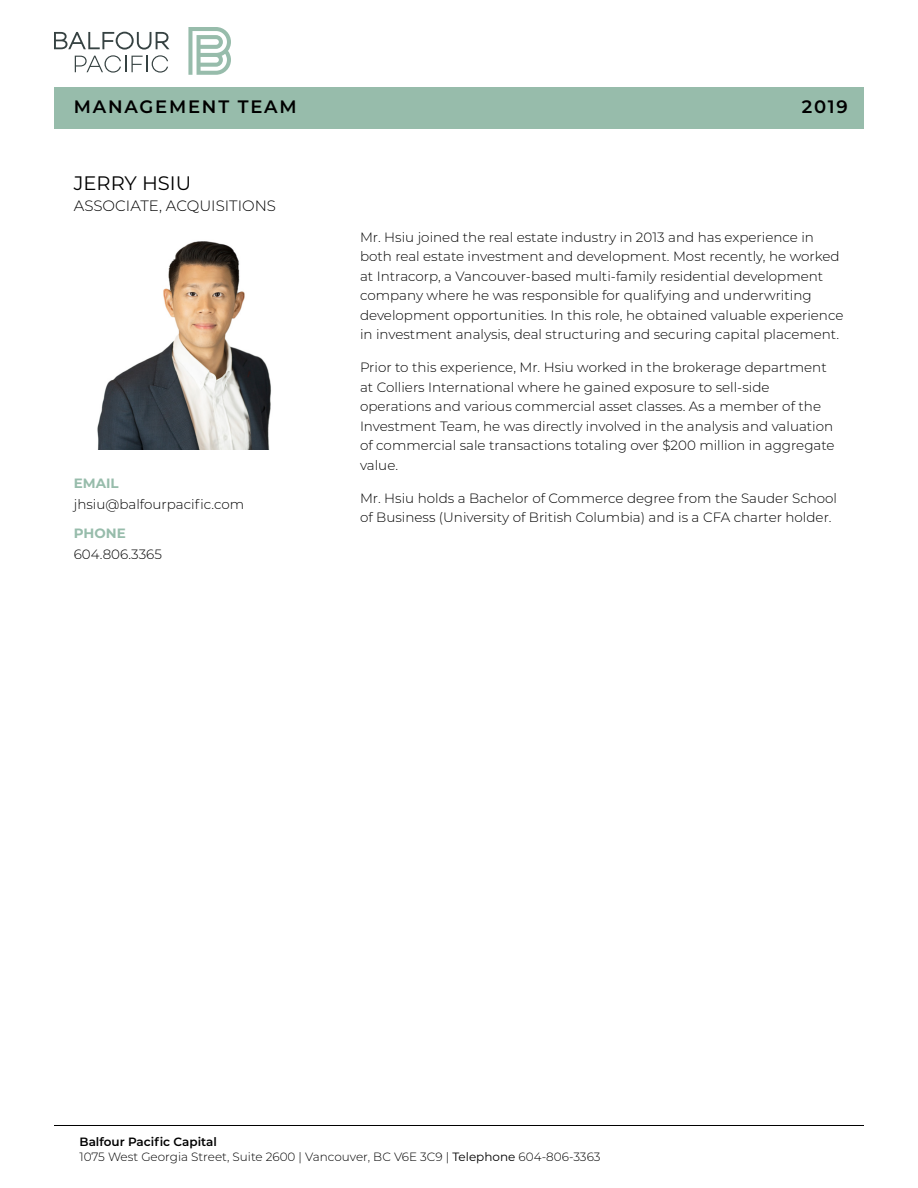
<style>
.page{position:relative;width:918px;height:1188px;background:#fff}
.page>*{position:absolute;margin:0;border:0;box-sizing:border-box;transform-origin:0 0}
.t1{font:19.5px "Montserrat";color:#000}
.t2{font:600 18px "Montserrat";letter-spacing:.1em;color:#000}
.t3{font:300 15px "Montserrat";color:#000}
.t4{font:300 13.5px/19.5px "Montserrat";color:#000}
.t5{font:700 13.5px "Montserrat";color:#97bcab}
.t6{font:300 12px/15px "Montserrat";color:#000}
.s1{font-weight:600}
.s2{font-weight:400}
</style>
<div class="page">
<hr style="left:54px;top:1125px;width:810px;height:1px;background:#000">
<svg style="left:54px;top:32px;width:116px;height:41px"></svg>
<svg style="left:188px;top:27px;width:43px;height:48px"></svg>
<div style="left:54px;top:87px;width:810px;height:42px;background:#97bcab"></div>
<img style="left:97px;top:241px;width:174px;height:209px">
<h2 class="t2" style="left:74px;top:94px;width:224px">MANAGEMENT TEAM</h2>
<h1 class="t1" style="left:74px;top:170px;width:119px">JERRY HSIU</h1>
<p class="t3" style="left:74px;top:195px;width:204px">ASSOCIATE, ACQUISITIONS</p>
<p class="t5" style="left:74px;top:474px;width:46px">EMAIL</p>
<p class="t4" style="left:74px;top:494px;width:172px">jhsiu@balfourpacific.com</p>
<p class="t5" style="left:74px;top:523px;width:54px">PHONE</p>
<p class="t4" style="left:74px;top:544px;width:90px">604.806.3365</p>
<h2 class="t2" style="left:802px;top:94px;width:47px">2019</h2>
<p class="t4" style="left:360px;top:227px;width:485px">Mr. Hsiu joined the real estate industry in 2013 and has experience in both real estate investment and development. Most recently, he worked at Intracorp, a Vancouver-based multi-family residential development company where he was responsible for qualifying and underwriting development opportunities. In this role, he obtained valuable experience in investment analysis, deal structuring and securing capital placement.</p>
<p class="t4" style="left:360px;top:357px;width:476px">Prior to this experience, Mr. Hsiu worked in the brokerage department at Colliers International where he gained exposure to sell-side operations and various commercial asset classes. As a member of the Investment Team, he was directly involved in the analysis and valuation of commercial sale transactions totaling over $200 million in aggregate value.</p>
<p class="t4" style="left:360px;top:488px;width:479px">Mr. Hsiu holds a Bachelor of Commerce degree from the Sauder School of Business (University of British Columbia) and is a CFA charter holder.</p>
<p class="t6" style="left:80px;top:1134px;width:523px"><span class="s1">Balfour Pacific Capital<br></span>1075 West Georgia Street, Suite 2600 | Vancouver, BC V6E 3C9 | <span class="s2">Telephone</span> 604-806-3363</p>
</div>
